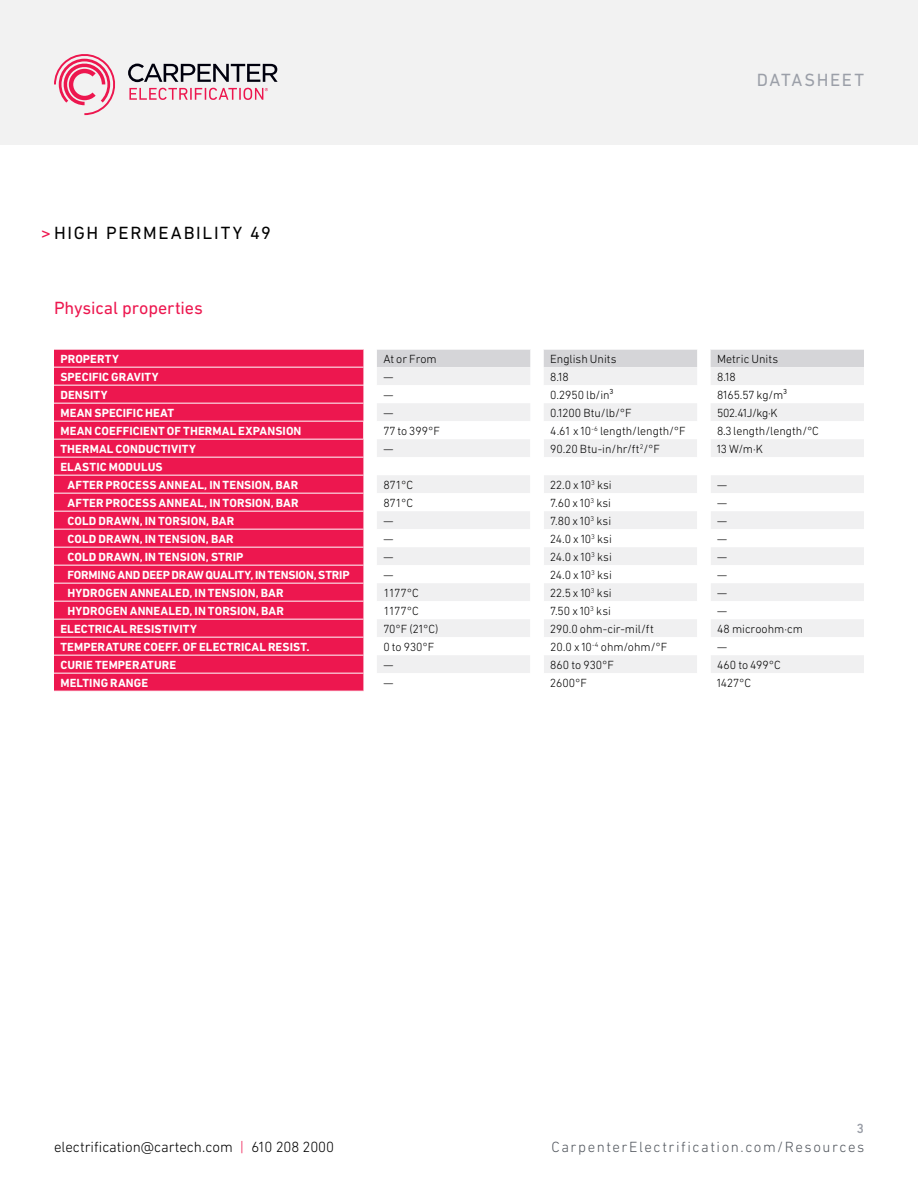
<style>
.page{position:relative;width:918px;height:1188px;background:#fff}
.page>*{position:absolute;margin:0;border:0;box-sizing:border-box;transform-origin:0 0}
.t1{font:18px "DIN Next LT Pro";letter-spacing:.095em;color:#000}
.t2{font:18px "DIN Next LT Pro";letter-spacing:-.005em;color:#ed174f}
.t3{font:18px "DIN Next LT Pro";letter-spacing:.09em;color:#9b9fa8}
.t4{font:300 15px "DIN Next LT Pro";color:#000}
.t5{font:300 15px "DIN Next LT Pro";letter-spacing:.1em;color:#53585f}
.t6{font:500 13.5px "DIN Next LT Pro";color:#9b9fa8}
.t7{font:300 12px "DIN Next LT Pro";color:#000}
.t8{font:700 12px/18px "DIN Next LT Pro";letter-spacing:.005em;color:#fff}
.t9{font:700 12px "DIN Next LT Pro";letter-spacing:-.015em;color:#fff}
.s1{color:#ed174f}
</style>
<div class="page">
<div style="left:0;top:0;width:918px;height:145px;background:#f2f2f2"></div>
<svg style="left:54px;top:54px;width:61px;height:61px"></svg>
<svg style="left:128px;top:64px;width:150px;height:18px"></svg>
<svg style="left:129px;top:88px;width:139px;height:12px"></svg>
<div style="left:54px;top:350px;width:309px;height:341px;background:#ed174f"></div>
<div style="left:377px;top:349px;width:487px;height:18px;background:#d5d5d8"></div>
<div style="left:377px;top:367px;width:487px;height:18px;background:#f0f0f1"></div>
<div style="left:377px;top:403px;width:487px;height:18px;background:#f0f0f1"></div>
<svg style="left:363px;top:421px;width:501px;height:252px"></svg>
<hr style="left:54px;top:385px;width:309px;height:1px;background:#fff">
<hr style="left:54px;top:403px;width:309px;height:1px;background:#fff">
<hr style="left:54px;top:421px;width:309px;height:1px;background:#fff">
<hr style="left:54px;top:439px;width:309px;height:1px;background:#fff">
<hr style="left:54px;top:457px;width:309px;height:1px;background:#fff">
<hr style="left:54px;top:475px;width:309px;height:1px;background:#fff">
<hr style="left:54px;top:493px;width:309px;height:1px;background:#fff">
<hr style="left:54px;top:511px;width:309px;height:1px;background:#fff">
<hr style="left:54px;top:529px;width:309px;height:1px;background:#fff">
<hr style="left:54px;top:547px;width:309px;height:1px;background:#fff">
<hr style="left:54px;top:565px;width:309px;height:1px;background:#fff">
<hr style="left:54px;top:583px;width:309px;height:1px;background:#fff">
<hr style="left:54px;top:601px;width:309px;height:1px;background:#fff">
<hr style="left:54px;top:619px;width:309px;height:1px;background:#fff">
<hr style="left:54px;top:637px;width:309px;height:1px;background:#fff">
<hr style="left:54px;top:655px;width:309px;height:1px;background:#fff">
<hr style="left:54px;top:673px;width:309px;height:1px;background:#fff">
<hr style="left:54px;top:367px;width:309px;height:1px;background:#fff">
<hr style="left:377px;top:349px;width:153px;height:1px;background:#fff">
<hr style="left:544px;top:349px;width:153px;height:1px;background:#fff">
<hr style="left:711px;top:349px;width:153px;height:1px;background:#fff">
<h1 class="t1" style="left:41px;top:222px;width:231px"><span class="s1">&gt;</span>HIGH PERMEABILITY 49</h1>
<h1 class="t3" style="left:757px;top:69px;width:109px">DATASHEET</h1>
<h1 class="t2" style="left:54px;top:298px;width:150px">Physical properties</h1>
<p class="t8" style="left:60px;top:350px;width:60px">PROPERTY</p>
<p class="t7" style="left:383px;top:352px;width:55px">At or From</p>
<p class="t7" style="left:550px;top:352px;width:68px">English Units</p>
<p class="t7" style="left:717px;top:352px;width:63px">Metric Units</p>
<p class="t8" style="left:60px;top:368px;width:100px">SPECIFIC GRAVITY</p>
<p class="t7" style="left:383px;top:370px;width:11px">—</p>
<p class="t7" style="left:550px;top:370px;width:20px">8.18</p>
<p class="t7" style="left:717px;top:370px;width:20px">8.18</p>
<p class="t8" style="left:60px;top:386px;width:49px">DENSITY</p>
<p class="t7" style="left:383px;top:388px;width:11px">—</p>
<p class="t7" style="left:550px;top:388px;width:65px">0.2950 lb/in³</p>
<p class="t7" style="left:717px;top:388px;width:71px">8165.57 kg/m³</p>
<p class="t8" style="left:60px;top:404px;width:115px">MEAN SPECIFIC HEAT</p>
<p class="t7" style="left:383px;top:406px;width:11px">—</p>
<p class="t7" style="left:550px;top:406px;width:83px">0.1200 Btu/lb/°F</p>
<p class="t7" style="left:717px;top:406px;width:62px">502.41J/kg·K</p>
<p class="t8" style="left:60px;top:422px;width:243px">MEAN COEFFICIENT OF THERMAL EXPANSION</p>
<p class="t7" style="left:383px;top:424px;width:58px">77 to 399°F</p>
<p class="t7" style="left:550px;top:424px;width:137px">4.61 x 10<sup>-6</sup> length/length/°F</p>
<p class="t7" style="left:717px;top:424px;width:103px">8.3 length/length/°C</p>
<p class="t8" style="left:60px;top:440px;width:137px">THERMAL CONDUCTIVITY</p>
<p class="t7" style="left:383px;top:442px;width:11px">—</p>
<p class="t7" style="left:550px;top:442px;width:111px">90.20 Btu-in/hr/ft<sup>2</sup>/°F</p>
<p class="t7" style="left:717px;top:442px;width:47px">13 W/m·K</p>
<p class="t8" style="left:68px;top:458px;width:232px;text-indent:-7px">ELASTIC MODULUS<br>AFTER PROCESS ANNEAL, IN TENSION, BAR</p>
<p class="t7" style="left:383px;top:478px;width:31px">871°C</p>
<p class="t7" style="left:550px;top:478px;width:63px">22.0 x 10<sup>3</sup> ksi</p>
<p class="t7" style="left:717px;top:478px;width:11px">—</p>
<p class="t8" style="left:68px;top:494px;width:233px">AFTER PROCESS ANNEAL, IN TORSION, BAR</p>
<p class="t7" style="left:383px;top:496px;width:31px">871°C</p>
<p class="t7" style="left:550px;top:496px;width:62px">7.60 x 10<sup>3</sup> ksi</p>
<p class="t7" style="left:717px;top:496px;width:11px">—</p>
<p class="t8" style="left:68px;top:512px;width:168px">COLD DRAWN, IN TORSION, BAR</p>
<p class="t7" style="left:383px;top:514px;width:11px">—</p>
<p class="t7" style="left:550px;top:514px;width:62px">7.80 x 10<sup>3</sup> ksi</p>
<p class="t7" style="left:717px;top:514px;width:11px">—</p>
<p class="t8" style="left:67px;top:530px;width:168px">COLD DRAWN, IN TENSION, BAR</p>
<p class="t7" style="left:383px;top:532px;width:11px">—</p>
<p class="t7" style="left:550px;top:532px;width:63px">24.0 x 10<sup>3</sup> ksi</p>
<p class="t7" style="left:717px;top:532px;width:11px">—</p>
<p class="t8" style="left:67px;top:548px;width:177px">COLD DRAWN, IN TENSION, STRIP</p>
<p class="t7" style="left:383px;top:550px;width:11px">—</p>
<p class="t7" style="left:550px;top:550px;width:63px">24.0 x 10<sup>3</sup> ksi</p>
<p class="t7" style="left:717px;top:550px;width:11px">—</p>
<p class="t9" style="left:67px;top:568px;width:284px">FORMING AND DEEP DRAW QUALITY, IN TENSION, STRIP</p>
<p class="t7" style="left:383px;top:568px;width:11px">—</p>
<p class="t7" style="left:550px;top:568px;width:63px">24.0 x 10<sup>3</sup> ksi</p>
<p class="t7" style="left:717px;top:568px;width:11px">—</p>
<p class="t8" style="left:67px;top:584px;width:218px">HYDROGEN ANNEALED, IN TENSION, BAR</p>
<p class="t7" style="left:383px;top:586px;width:37px">1177°C</p>
<p class="t7" style="left:550px;top:586px;width:63px">22.5 x 10<sup>3</sup> ksi</p>
<p class="t7" style="left:717px;top:586px;width:11px">—</p>
<p class="t8" style="left:67px;top:602px;width:218px">HYDROGEN ANNEALED, IN TORSION, BAR</p>
<p class="t7" style="left:383px;top:604px;width:37px">1177°C</p>
<p class="t7" style="left:550px;top:604px;width:62px">7.50 x 10<sup>3</sup> ksi</p>
<p class="t7" style="left:717px;top:604px;width:11px">—</p>
<p class="t8" style="left:60px;top:620px;width:138px">ELECTRICAL RESISTIVITY</p>
<p class="t7" style="left:383px;top:622px;width:56px">70°F (21°C)</p>
<p class="t7" style="left:550px;top:622px;width:105px">290.0 ohm-cir-mil/ft</p>
<p class="t7" style="left:717px;top:622px;width:87px">48 microohm·cm</p>
<p class="t8" style="left:60px;top:638px;width:251px">TEMPERATURE COEFF. OF ELECTRICAL RESIST.</p>
<p class="t7" style="left:383px;top:640px;width:53px">0 to 930°F</p>
<p class="t7" style="left:550px;top:640px;width:119px">20.0 x 10<sup>-4</sup> ohm/ohm/°F</p>
<p class="t7" style="left:717px;top:640px;width:11px">—</p>
<p class="t8" style="left:60px;top:656px;width:117px">CURIE TEMPERATURE</p>
<p class="t7" style="left:383px;top:658px;width:11px">—</p>
<p class="t7" style="left:550px;top:658px;width:65px">860 to 930°F</p>
<p class="t7" style="left:717px;top:658px;width:65px">460 to 499°C</p>
<p class="t8" style="left:60px;top:674px;width:89px">MELTING RANGE</p>
<p class="t7" style="left:383px;top:676px;width:11px">—</p>
<p class="t7" style="left:550px;top:676px;width:38px">2600°F</p>
<p class="t7" style="left:717px;top:676px;width:35px">1427°C</p>
<p class="t6" style="left:857px;top:1121px;width:9px">3</p>
<p class="t4" style="left:54px;top:1138px;width:282px">electrification@cartech.com <span class="s1">|</span> 610 208 2000</p>
<p class="t5" style="left:551px;top:1138px;width:315px">CarpenterElectrification.com/Resources</p>
</div>
